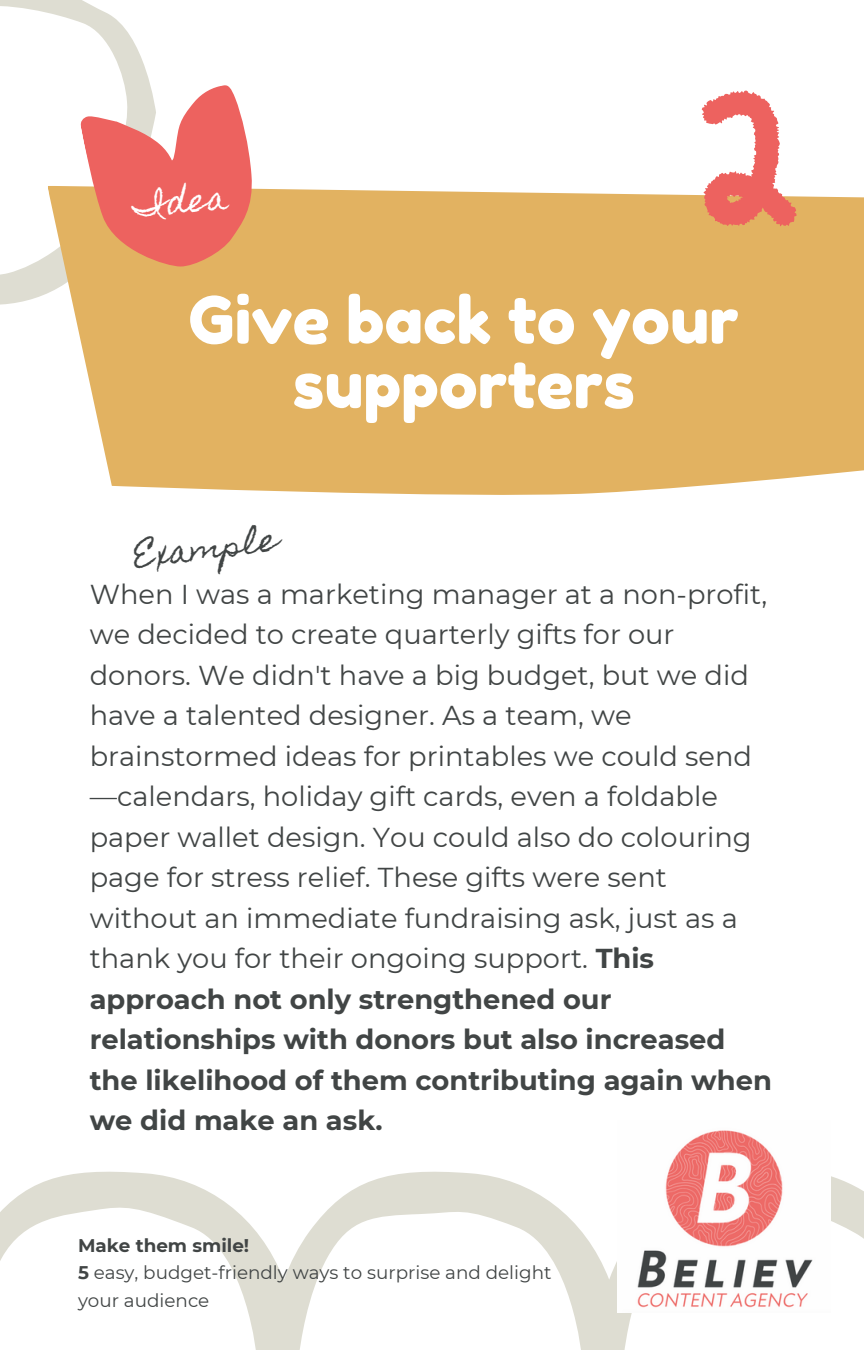
<style>
.page{position:relative;width:864px;height:1350px;background:#fff}
.page>*{position:absolute;margin:0;border:0;box-sizing:border-box;transform-origin:0 0}
.t1{font:64.8px/64.6px "Fredoka One";color:#fff;text-align:center}
.t2{font:31.5px "Homemade Apple";color:#414545}
.t3{font:31.5px "Homemade Apple";color:#fff}
.t4{font:27.22px/40.5px "Montserrat";color:#414545}
.t5{font:18.22px "Montserrat";color:#414545}
.t6{font:700 18.22px "Montserrat";color:#414545}
.s1{font-weight:700}
</style>
<div class="page">
<svg style="left:0;top:0;width:150px;height:305px"></svg>
<svg style="left:48px;top:105px;width:816px;height:390px;fill:#e2b261"></svg>
<svg style="left:78px;top:82px;width:192px;height:200px"></svg>
<svg style="left:0;top:1171px;width:864px;height:179px"></svg>
<svg style="left:702px;top:90px;width:94px;height:136px"></svg>
<img style="left:618px;top:1130px;width:212px;height:183px">
<p class="t3" style="left:132px;top:190px;width:96px;rotate:-7deg">Idea</p>
<p class="t1" style="left:189px;top:288px;width:552px">Give back to your supporters</p>
<p class="t2" style="left:132px;top:538px;width:146px;rotate:-7deg">Example</p>
<p class="t4" style="left:90px;top:574px;width:684px">When I was a marketing manager at a non-profit, we decided to create quarterly gifts for our donors. We didn't have a big budget, but we did have a talented designer. As a team, we brainstormed ideas for printables we could send —calendars, holiday gift cards, even a foldable paper wallet design. You could also do colouring page for stress relief. These gifts were sent without an immediate fundraising ask, just as a thank you for their ongoing support. <span class="s1">This approach not only strengthened our relationships with donors but also increased the likelihood of them contributing again when we did make an ask.</span></p>
<h1 class="t6" style="left:78px;top:1234px;width:173px">Make them smile!</h1>
<h2 class="t5" style="left:78px;top:1262px;width:475px"><span class="s1">5</span> easy, budget-friendly ways to surprise and delight</h2>
<h3 class="t5" style="left:78px;top:1289px;width:133px">your audience</h3>
</div>
